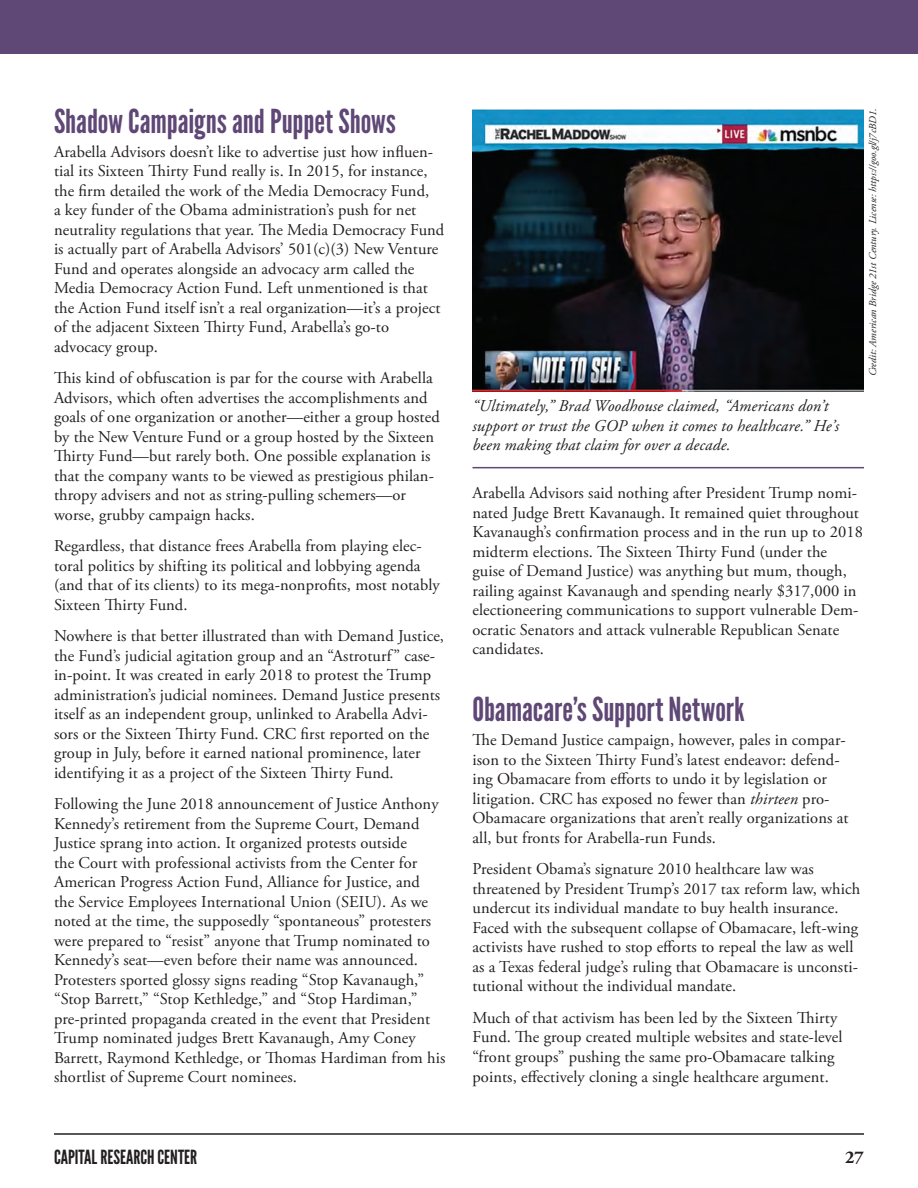
<style>
.page{position:relative;width:918px;height:1188px;background:#fff}
.page>*{position:absolute;margin:0;border:0;box-sizing:border-box;transform-origin:0 0}
.Subhead_24_Purple{font:33px "League Gothic";letter-spacing:-.005em;color:#5f4776}
.t1{font:19.5px "League Gothic";color:#231f20}
.t2{font:700 18px "Adobe Garamond Pro";color:#231f20}
.Body_11_13{font:16.5px/19.5px "Adobe Garamond Pro";letter-spacing:.005em;color:#231f20}
.Caption_w_line_purpl{font:italic 16.5px/19.5px "Adobe Garamond Pro";letter-spacing:.01em;color:#231f20}
.credits{font:italic 10.5px "Adobe Garamond Pro";color:#231f20}
.s1{font-style:italic}
</style>
<div class="page">
<hr style="left:54px;top:1133px;width:810px;height:2px;background:#231f20">
<div style="left:0;top:0;width:918px;height:54px;background:#5f4776"></div>
<hr style="left:472px;top:467px;width:392px;height:1px;background:#5f4776">
<img style="left:472px;top:109px;width:392px;height:283px">
<p class="Subhead_24_Purple" style="left:54px;top:102px;width:343px">Shadow Campaigns and Puppet Shows</p>
<p class="Body_11_13" style="left:54px;top:142px;width:392px">Arabella Advisors doesn’t like to advertise just how influen&shy;tial its Sixteen Thirty Fund really is. In 2015, for instance, the firm detailed the work of the Media Democracy Fund,<br>a key funder of the Obama administration’s push for net neutrality regulations that year. The Media Democracy Fund is actually part of Arabella Advisors’ 501(c)(3) New Venture Fund and operates alongside an advocacy arm called the Media Democracy Action Fund. Left unmentioned is that the Action Fund itself isn’t a real organization—it’s a project of the adjacent Sixteen Thirty Fund, Arabella’s go-to advocacy group.</p>
<p class="Body_11_13" style="left:54px;top:369px;width:387px">This kind of obfuscation is par for the course with Arabella Advisors, which often advertises the accomplishments and goals of one organization or another—either a group hosted by the New Venture Fund or a group hosted by the Sixteen Thirty Fund—but rarely both. One possible explanation is that the company wants to be viewed as prestigious philan&shy;thropy advisers and not as string-pulling schemers—or worse, grubby campaign hacks.</p>
<p class="Body_11_13" style="left:54px;top:537px;width:387px">Regardless, that distance frees Arabella from playing elec&shy;toral politics by shifting its political and lobbying agenda (and that of its clients) to its mega-nonprofits, most notably Sixteen Thirty Fund.</p>
<p class="Body_11_13" style="left:54px;top:627px;width:392px">Nowhere is that better illustrated than with Demand Justice, the Fund’s judicial agitation group and an “Astroturf” case&shy;in-point. It was created in early 2018 to protest the Trump administration’s judicial nominees. Demand Justice presents itself as an independent group, unlinked to Arabella Advi&shy;sors or the Sixteen Thirty Fund. CRC first reported on the group in July, before it earned national prominence, later identifying it as a project of the Sixteen Thirty Fund.</p>
<p class="Body_11_13" style="left:54px;top:795px;width:393px">Following the June 2018 announcement of Justice Anthony Kennedy’s retirement from the Supreme Court, Demand Justice sprang into action. It organized protests outside<br>the Court with professional activists from the Center for American Progress Action Fund, Alliance for Justice, and<br>the Service Employees International Union (SEIU). As we noted at the time, the supposedly “spontaneous” protesters were prepared to “resist” anyone that Trump nominated to Kennedy’s seat—even before their name was announced.<br>Protesters sported glossy signs reading “Stop Kavanaugh,” “Stop Barrett,” “Stop Kethledge,” and “Stop Hardiman,” pre-printed propaganda created in the event that President Trump nominated judges Brett Kavanaugh, Amy Coney Barrett, Raymond Kethledge, or Thomas Hardiman from his shortlist of Supreme Court nominees.</p>
<p class="Caption_w_line_purpl" style="left:472px;top:397px;width:368px">“Ultimately,” Brad Woodhouse claimed, “Americans don’t support or trust the GOP when it comes to healthcare.” He’s been making that claim for over a decade.</p>
<p class="credits" style="left:866px;top:376px;width:270px;rotate:-90deg">Credit: American Bridge 21st Century. License: https://goo.gl/j7cBD1.</p>
<p class="Body_11_13" style="left:473px;top:484px;width:392px">Arabella Advisors said nothing after President Trump nomi&shy;nated Judge Brett Kavanaugh. It remained quiet throughout Kavanaugh’s confirmation process and in the run up to 2018 midterm elections. The Sixteen Thirty Fund (under the guise of Demand Justice) was anything but mum, though, railing against Kavanaugh and spending nearly $317,000 in electioneering communications to support vulnerable Dem&shy;ocratic Senators and attack vulnerable Republican Senate candidates.</p>
<p class="Subhead_24_Purple" style="left:472px;top:691px;width:273px">Obamacare’s Support Network</p>
<p class="Body_11_13" style="left:472px;top:731px;width:378px">The Demand Justice campaign, however, pales in compar&shy;ison to the Sixteen Thirty Fund’s latest endeavor: defend&shy;ing Obamacare from efforts to undo it by legislation or litigation. CRC has exposed no fewer than <span class="s1">thirteen</span> pro-Obamacare organizations that aren’t really organizations at all, but fronts for Arabella-run Funds.</p>
<p class="Body_11_13" style="left:472px;top:860px;width:389px">President Obama’s signature 2010 healthcare law was threatened by President Trump’s 2017 tax reform law, which undercut its individual mandate to buy health insurance.<br>Faced with the subsequent collapse of Obamacare, left-wing activists have rushed to stop efforts to repeal the law as well as a Texas federal judge’s ruling that Obamacare is unconsti&shy;tutional without the individual mandate.</p>
<p class="Body_11_13" style="left:472px;top:1009px;width:372px">Much of that activism has been led by the Sixteen Thirty Fund. The group created multiple websites and state-level “front groups” pushing the same pro-Obamacare talking points, effectively cloning a single healthcare argument.</p>
<p class="t1" style="left:54px;top:1146px;width:145px">CAPITAL RESEARCH CENTER</p>
<p class="t2" style="left:845px;top:1147px;width:20px">27</p>
</div>
